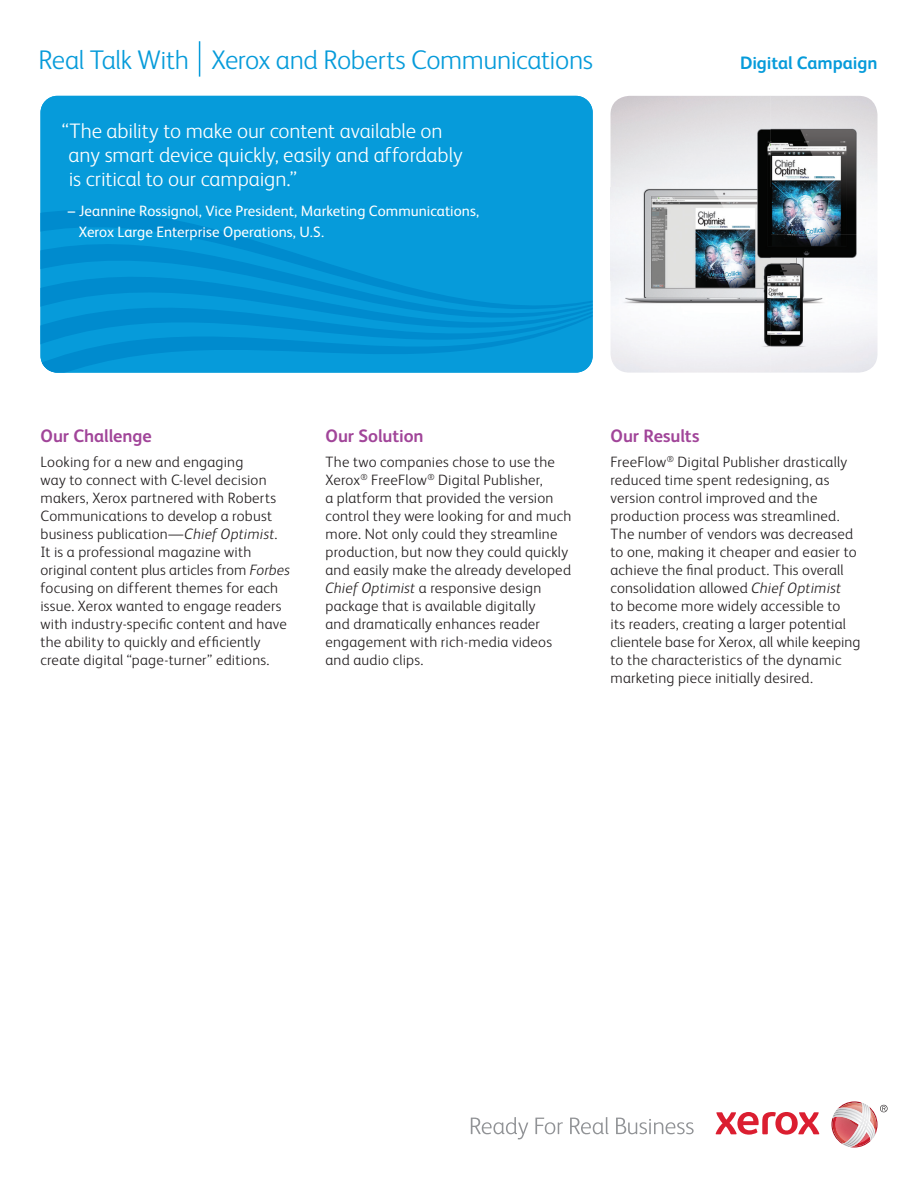
<style>
.page{position:relative;width:918px;height:1188px;background:#fff}
.page>*{position:absolute;margin:0;border:0;box-sizing:border-box;transform-origin:0 0}
.t1{font:300 27px "Xerox Sans";letter-spacing:-.015em;color:#069bda}
.t2{font:300 21px/24px "Xerox Sans";letter-spacing:-.005em;color:#fff}
.t3{font:700 18px "Xerox Sans";letter-spacing:-.005em;color:#a14599}
.t4{font:700 18px "Xerox Sans";letter-spacing:-.005em;color:#069bda}
.t5{font:300 15px/18px "Xerox Sans";letter-spacing:.015em;color:#231f20}
.t6{font:15px/21px "Xerox Sans";letter-spacing:.005em;color:#fff}
.s1{font-style:italic}
</style>
<div class="page">
<svg style="left:716px;top:1112px;width:103px;height:23px"></svg>
<svg style="left:471px;top:1117px;width:223px;height:22px"></svg>
<svg style="left:831px;top:1101px;width:57px;height:47px"></svg>
<div style="left:40px;top:96px;width:552px;height:277px;background:#069bda;border-radius:17px"></div>
<svg style="left:40px;top:196px;width:151px;height:28px"></svg>
<svg style="left:40px;top:224px;width:250px;height:28px"></svg>
<svg style="left:40px;top:252px;width:552px;height:121px"></svg>
<hr style="left:199px;top:41px;width:1px;height:36px;background:#069bda">
<img style="left:610px;top:96px;width:268px;height:277px">
<h1 class="t1" style="left:38px;top:42px;width:556px">Real Talk With Xerox and Roberts Communications</h1>
<h2 class="t2" style="left:69px;top:117px;width:396px;text-indent:-7px">“The ability to make our content available on any smart device quickly, easily and affordably is critical to our campaign.”</h2>
<p class="t6" style="left:79px;top:200px;width:402px;text-indent:-11px">– Jeannine Rossignol, Vice President, Marketing Communications,<br>Xerox Large Enterprise Operations, U.S.</p>
<p class="t4" style="left:740px;top:51px;width:139px">Digital Campaign</p>
<p class="t3" style="left:40px;top:423px;width:113px">Our Challenge</p>
<p class="t5" style="left:40px;top:453px;width:251px">Looking for a new and engaging<br>way to connect with C-level decision makers, Xerox partnered with Roberts Communications to develop a robust business publication―<span class="s1">Chief Optimist</span>.<br>It is a professional magazine with original content plus articles from <span class="s1">Forbes </span>focusing on different themes for each issue. Xerox wanted to engage readers with industry-specific content and have the ability to quickly and efficiently create digital “page-turner” editions.</p>
<p class="t3" style="left:326px;top:423px;width:100px">Our Solution</p>
<p class="t5" style="left:325px;top:453px;width:247px">The two companies chose to use the Xerox<sup>®</sup> FreeFlow<sup>®</sup> Digital Publisher,<br>a platform that provided the version control they were looking for and much more. Not only could they streamline production, but now they could quickly and easily make the already developed <span class="s1">Chief Optimist</span> a responsive design package that is available digitally<br>and dramatically enhances reader engagement with rich-media videos and audio clips.</p>
<p class="t3" style="left:610px;top:423px;width:90px">Our Results</p>
<p class="t5" style="left:610px;top:453px;width:251px">FreeFlow<sup>®</sup> Digital Publisher drastically reduced time spent redesigning, as version control improved and the production process was streamlined.<br>The number of vendors was decreased to one, making it cheaper and easier to achieve the final product. This overall consolidation allowed <span class="s1">Chief Optimist<br></span>to become more widely accessible to<br>its readers, creating a larger potential clientele base for Xerox, all while keeping to the characteristics of the dynamic marketing piece initially desired.</p>
</div>
